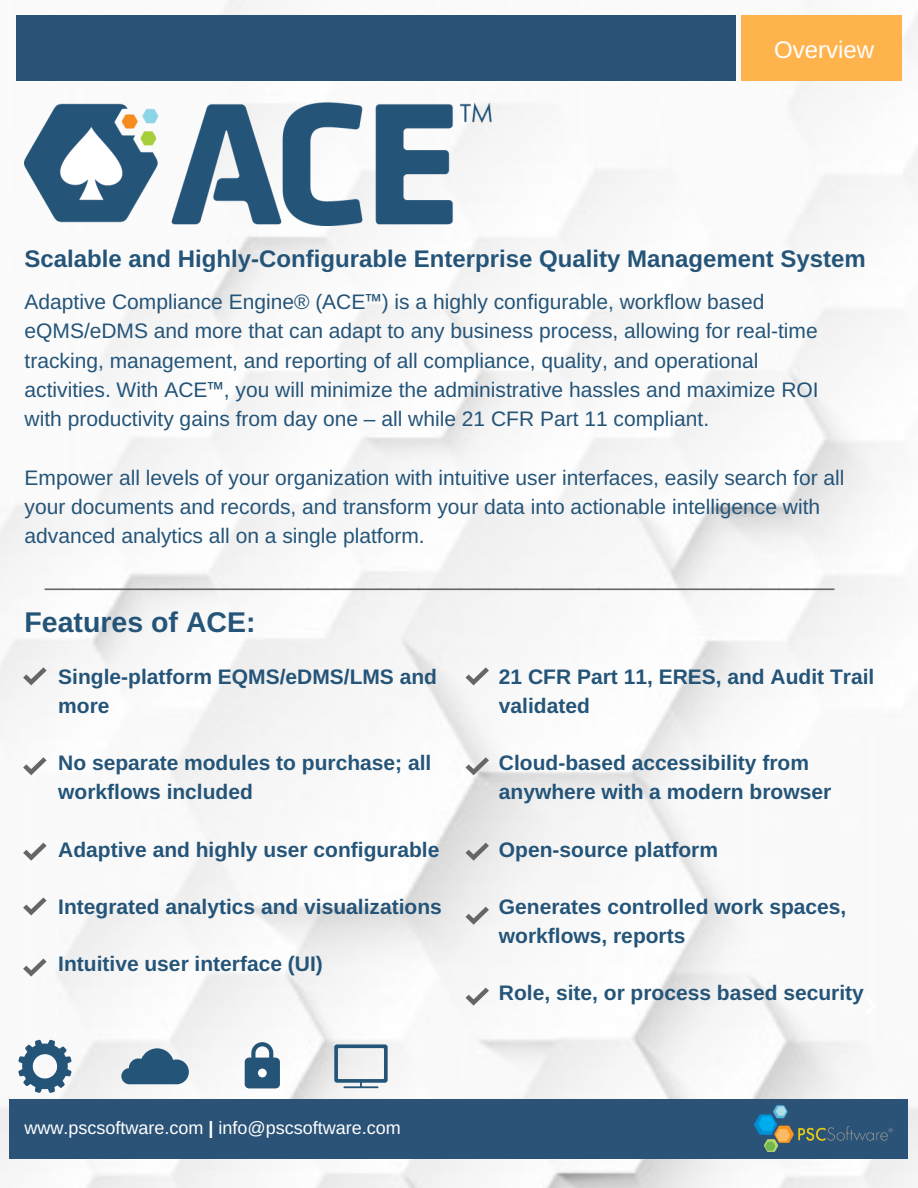
<style>
.page{position:relative;width:918px;height:1188px;background:#fff}
.page>*{position:absolute;margin:0;border:0;box-sizing:border-box;transform-origin:0 0}
.t1{font:700 28.5px "Arimo";color:#245478}
.t2{font:24.9px "Arimo";color:#666}
.t3{font:700 24px "Arimo";color:#245478}
.t4{font:24px "Arimo";color:#fff}
.t5{font:21px/29.2px "Arimo";color:#245478}
.t6{font:700 21px/28.8px "Arimo";color:#245478}
.t7{font:18px "Arimo";color:#fff}
.s1{font-family:"Noto Sans"}
.s2{font-weight:700}
</style>
<div class="page">
<img style="left:0;top:0;width:918px;height:1188px">
<div style="left:16px;top:15px;width:720px;height:66px;background:#2a5377"></div>
<div style="left:741px;top:15px;width:161px;height:66px;background:#ffb34d"></div>
<svg style="left:122px;top:1048px;width:67px;height:36px"></svg>
<svg style="left:245px;top:1042px;width:35px;height:46px"></svg>
<svg style="left:865px;top:996px;width:12px;height:19px"></svg>
<div style="left:9px;top:1100px;width:899px;height:58px;background:#2a5377"></div>
<img style="left:25px;top:102px;width:466px;height:124px">
<img style="left:744px;top:1094px;width:159px;height:69px">
<svg style="left:23px;top:667px;width:24px;height:18px"></svg>
<svg style="left:23px;top:757px;width:24px;height:18px"></svg>
<svg style="left:23px;top:843px;width:24px;height:18px"></svg>
<svg style="left:23px;top:897px;width:24px;height:18px"></svg>
<svg style="left:23px;top:959px;width:24px;height:18px"></svg>
<svg style="left:466px;top:667px;width:23px;height:18px"></svg>
<svg style="left:466px;top:757px;width:23px;height:18px"></svg>
<svg style="left:466px;top:843px;width:23px;height:18px"></svg>
<svg style="left:466px;top:907px;width:23px;height:18px"></svg>
<svg style="left:466px;top:988px;width:23px;height:18px"></svg>
<svg style="left:18px;top:1040px;width:54px;height:53px"></svg>
<svg style="left:334px;top:1044px;width:54px;height:44px"></svg>
<p class="t4" style="left:774px;top:36px;width:101px">Overview</p>
<p class="t3" style="left:25px;top:246px;width:843px">Scalable and Highly-Configurable Enterprise Quality Management System</p>
<p class="t5" style="left:25px;top:287px;width:796px">Adaptive Compliance Engine® (ACE<span class="s1">™</span>) is a highly configurable, workflow based eQMS/eDMS and more that can adapt to any business process, allowing for real-time tracking, management, and reporting of all compliance, quality, and operational activities. With ACE<span class="s1">™</span>, you will minimize the administrative hassles and maximize ROI with productivity gains from day one – all while 21 CFR Part 11 compliant.</p>
<p class="t5" style="left:25px;top:463px;width:822px">Empower all levels of your organization with intuitive user interfaces, easily search for all your documents and records, and transform your data into actionable intelligence with advanced analytics all on a single platform.</p>
<p class="t2" style="left:45px;top:562px;width:791px">_________________________________________________________</p>
<h1 class="t1" style="left:25px;top:606px;width:233px">Features of ACE:</h1>
<p class="t6" style="left:58px;top:662px;width:380px">Single-platform EQMS/eDMS/LMS and more</p>
<p class="t6" style="left:58px;top:749px;width:375px">No separate modules to purchase; all workflows included</p>
<p class="t6" style="left:58px;top:835px;width:383px">Adaptive and highly user configurable</p>
<p class="t6" style="left:58px;top:892px;width:385px">Integrated analytics and visualizations</p>
<p class="t6" style="left:58px;top:950px;width:266px">Intuitive user interface (UI)</p>
<p class="t7" style="left:25px;top:1118px;width:378px">www.pscsoftware.com <span class="s2">|</span> info@pscsoftware.com</p>
<p class="t6" style="left:499px;top:662px;width:377px">21 CFR Part 11, ERES, and Audit Trail validated</p>
<p class="t6" style="left:499px;top:749px;width:334px">Cloud-based accessibility from anywhere with a modern browser</p>
<p class="t6" style="left:499px;top:835px;width:221px">Open-source platform</p>
<p class="t6" style="left:499px;top:892px;width:349px">Generates controlled work spaces, workflows, reports</p>
<p class="t6" style="left:499px;top:978px;width:367px">Role, site, or process based security</p>
</div>
